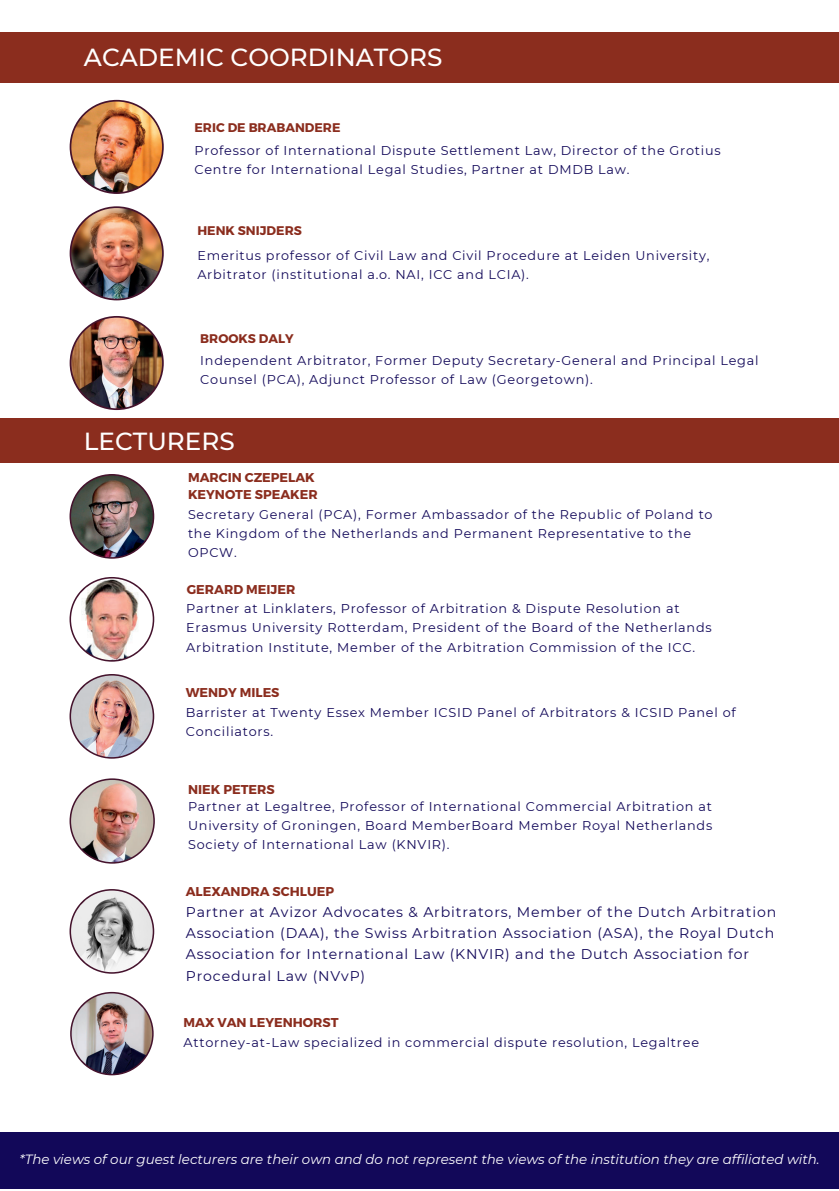
<style>
.page{position:relative;width:839px;height:1191px;background:#fff}
.page>*{position:absolute;margin:0;border:0;box-sizing:border-box;transform-origin:0 0}
.t1{font:500 24.6px "Montserrat";color:#fff}
.t2{font:14px/21.2px "Montserrat";letter-spacing:.06em;color:#120859}
.t3{font:italic 13.4px "Montserrat";color:#fff}
.t4{font:12.8px/19.2px "Montserrat";letter-spacing:.06em;color:#120859}
.t5{font:700 12.8px "Montserrat";color:#8b2d1e}
.t6{font:700 12.6px "Montserrat";color:#8b2d1e}
</style>
<div class="page">
<div style="left:0;top:32px;width:838px;height:51px;background:#8b2d1e"></div>
<img style="left:70px;top:992px;width:84px;height:83px">
<img style="left:70px;top:316px;width:94px;height:94px">
<img style="left:70px;top:100px;width:94px;height:94px">
<img style="left:69px;top:778px;width:86px;height:86px">
<div style="left:0;top:1132px;width:838px;height:57px;background:#120859"></div>
<img style="left:69px;top:674px;width:85px;height:85px">
<svg style="left:69px;top:889px;width:85px;height:85px"></svg>
<img style="left:70px;top:206px;width:94px;height:94px">
<img style="left:69px;top:577px;width:85px;height:85px">
<img style="left:69px;top:474px;width:85px;height:85px">
<div style="left:0;top:418px;width:838px;height:45px;background:#8b2d1e"></div>
<p class="t1" style="left:84px;top:42px;width:360px">ACADEMIC COORDINATORS</p>
<p class="t6" style="left:194px;top:119px;width:147px">ERIC DE BRABANDERE</p>
<p class="t4" style="left:194px;top:140px;width:527px">Professor of International Dispute Settlement Law, Director of the Grotius<br>Centre for International Legal Studies, Partner at DMDB Law.</p>
<p class="t6" style="left:197px;top:222px;width:106px">HENK SNIJDERS</p>
<p class="t4" style="left:197px;top:246px;width:513px">Emeritus professor of Civil Law and Civil Procedure at Leiden University,<br>Arbitrator (institutional a.o. NAI, ICC and LCIA).</p>
<p class="t6" style="left:200px;top:330px;width:95px">BROOKS DALY</p>
<p class="t4" style="left:200px;top:351px;width:559px">Independent Arbitrator, Former Deputy Secretary-General and Principal Legal<br>Counsel (PCA), Adjunct Professor of Law (Georgetown).</p>
<p class="t1" style="left:84px;top:427px;width:152px">LECTURERS</p>
<p class="t5" style="left:188px;top:469px;width:128px">MARCIN CZEPELAK</p>
<p class="t5" style="left:188px;top:486px;width:131px">KEYNOTE SPEAKER</p>
<p class="t4" style="left:188px;top:505px;width:526px">Secretary General (PCA), Former Ambassador of the Republic of Poland to the Kingdom of the Netherlands and Permanent Representative to the<br>OPCW.</p>
<p class="t5" style="left:187px;top:581px;width:110px">GERARD MEIJER</p>
<p class="t4" style="left:186px;top:599px;width:527px">Partner at Linklaters, Professor of Arbitration &amp; Dispute Resolution at<br>Erasmus University Rotterdam, President of the Board of the Netherlands<br>Arbitration Institute, Member of the Arbitration Commission of the ICC.</p>
<p class="t5" style="left:186px;top:684px;width:95px">WENDY MILES</p>
<p class="t4" style="left:186px;top:703px;width:551px">Barrister at Twenty Essex Member ICSID Panel of Arbitrators &amp; ICSID Panel of<br>Conciliators.</p>
<p class="t5" style="left:188px;top:781px;width:88px">NIEK PETERS</p>
<p class="t4" style="left:188px;top:797px;width:525px;text-align:justify">Partner at Legaltree, Professor of International Commercial Arbitration at University of Groningen, Board MemberBoard Member Royal Netherlands Society of International Law (KNVIR).</p>
<p class="t5" style="left:186px;top:883px;width:150px">ALEXANDRA SCHLUEP</p>
<p class="t2" style="left:186px;top:901px;width:592px">Partner at Avizor Advocates &amp; Arbitrators, Member of the Dutch Arbitration Association (DAA), the Swiss Arbitration Association (ASA), the Royal Dutch Association for International Law (KNVIR) and the Dutch Association for Procedural Law (NVvP)</p>
<p class="t5" style="left:183px;top:1014px;width:156px">MAX VAN LEYENHORST</p>
<p class="t4" style="left:183px;top:1033px;width:517px">Attorney-at-Law specialized in commercial dispute resolution, Legaltree</p>
<p class="t3" style="left:20px;top:1151px;width:801px">*The views of our guest lecturers are their own and do not represent the views of the institution they are affiliated with.</p>
</div>
